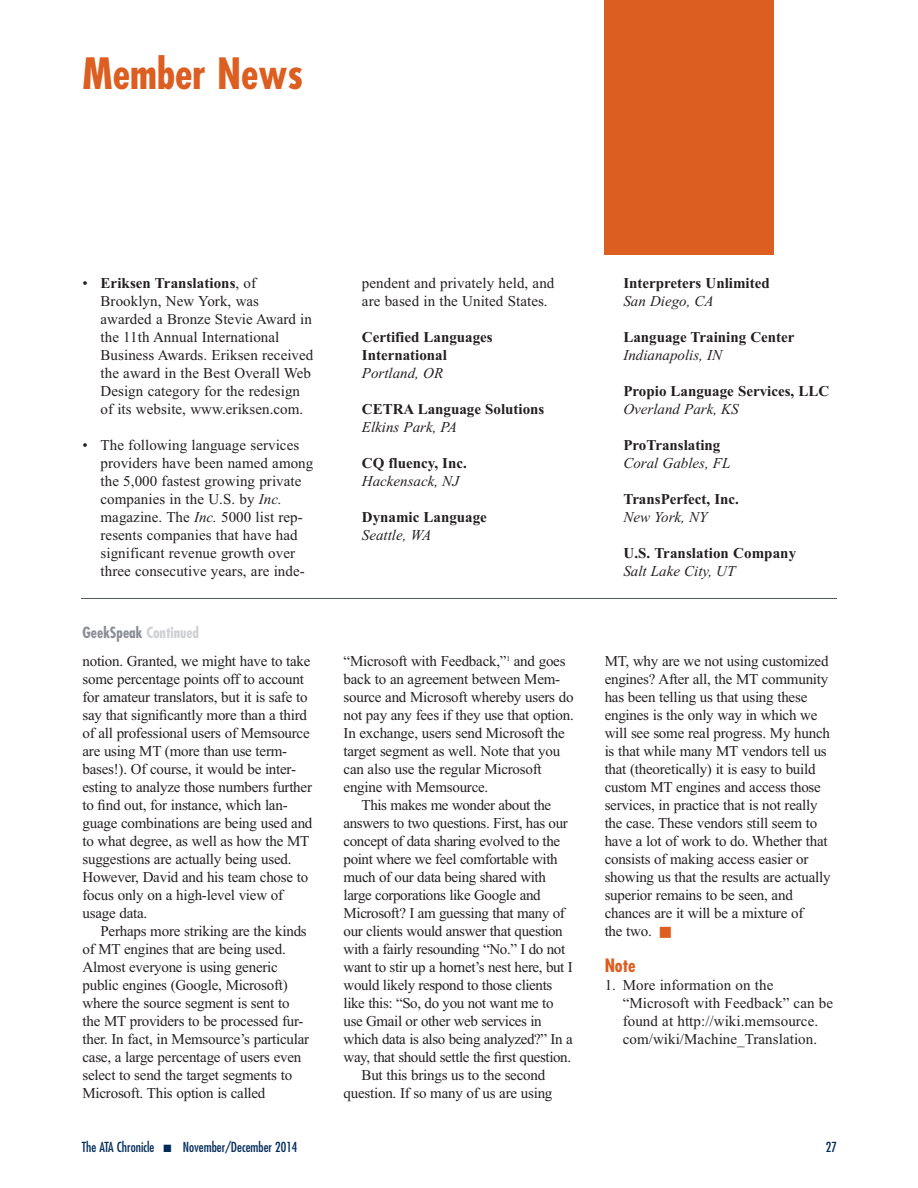
<style>
.page{position:relative;width:918px;height:1188px;background:#fff}
.page>*{position:absolute;margin:0;border:0;box-sizing:border-box;transform-origin:0 0}
.t1{font:700 condensed 42px "Futura";color:#dc5e20}
.t2{font:700 condensed 18px "Futura";color:#dc5e20}
.t3{font:15px/18px "Times New Roman";letter-spacing:-.015em;color:#231f20}
.t4{font:15px/18px "Times New Roman";letter-spacing:.005em;color:#231f20}
.t5{font:700 15px/18px "Times New Roman";color:#231f20}
.t6{font:italic 15px "Times New Roman";color:#231f20}
.t7{font:700 condensed 15px "Futura";color:#8b8e95}
.t8{font:condensed 13.5px "Futura";color:#002b59}
.s1{font-weight:700}
.s2{font-style:italic}
.s3{color:#cfd0d3}
.s4{color:#dc5e20}
</style>
<div class="page">
<div style="left:604px;top:0;width:170px;height:254px;background:#dc5e20"></div>
<hr style="left:81px;top:598px;width:756px;height:1px;background:#545861">
<h1 class="t1" style="left:82px;top:56px;width:222px">Member News</h1>
<p class="t4" style="left:101px;top:275px;width:214px;text-indent:-18px">• <span class="s1">Eriksen Translations</span>, of<br>Brooklyn, New York, was awarded a Bronze Stevie Award in the 11th Annual International<br>Business Awards. Eriksen received the award in the Best Overall Web<br>Design category for the redesign of its website, www.eriksen.com.</p>
<p class="t4" style="left:101px;top:437px;width:214px;text-indent:-18px">• The following language services providers have been named among the 5,000 fastest growing private companies in the U.S. by <span class="s2">Inc. </span>magazine. The <span class="s2">Inc.</span> 5000 list rep&shy;resents companies that have had significant revenue growth over three consecutive years, are inde-</p>
<p class="t7" style="left:82px;top:626px;width:118px">GeekSpeak <span class="s3">Continued</span></p>
<p class="t3" style="left:82px;top:653px;width:231px">notion. Granted, we might have to take some percentage points off to account for amateur translators, but it is safe to say that significantly more than a third of all professional users of Memsource are using MT (more than use term&shy;bases!). Of course, it would be inter&shy;esting to analyze those numbers further to find out, for instance, which lan&shy;guage combinations are being used and to what degree, as well as how the MT suggestions are actually being used.<br>However, David and his team chose to focus only on a high-level view of usage data.</p>
<p class="t3" style="left:82px;top:923px;width:228px;text-indent:18px">Perhaps more striking are the kinds of MT engines that are being used.<br>Almost everyone is using generic public engines (Google, Microsoft) where the source segment is sent to the MT providers to be processed fur&shy;ther. In fact, in Memsource’s particular case, a large percentage of users even select to send the target segments to Microsoft. This option is called</p>
<p class="t4" style="left:362px;top:275px;width:194px">pendent and privately held, and are based in the United States.</p>
<p class="t5" style="left:362px;top:330px;width:132px">Certified Languages<br>International</p>
<p class="t6" style="left:362px;top:368px;width:83px">Portland, OR</p>
<p class="t5" style="left:362px;top:402px;width:184px">CETRA Language Solutions</p>
<p class="t6" style="left:362px;top:422px;width:97px">Elkins Park, PA</p>
<p class="t5" style="left:362px;top:456px;width:106px">CQ fluency, Inc.</p>
<p class="t6" style="left:362px;top:476px;width:99px">Hackensack, NJ</p>
<p class="t5" style="left:362px;top:510px;width:126px">Dynamic Language</p>
<p class="t6" style="left:362px;top:530px;width:71px">Seattle, WA</p>
<p class="t3" style="left:344px;top:653px;width:232px">“Microsoft with Feedback,”<sup>1</sup> and goes back to an agreement between Mem&shy;source and Microsoft whereby users do not pay any fees if they use that option.<br>In exchange, users send Microsoft the target segment as well. Note that you can also use the regular Microsoft engine with Memsource.</p>
<p class="t3" style="left:362px;top:797px;width:191px">This makes me wonder about the</p>
<p class="t3" style="left:344px;top:815px;width:226px">answers to two questions. First, has our</p>
<p class="t3" style="left:344px;top:833px;width:218px">concept of data sharing evolved to the</p>
<p class="t3" style="left:344px;top:851px;width:216px">point where we feel comfortable with</p>
<p class="t3" style="left:344px;top:869px;width:204px">much of our data being shared with</p>
<p class="t3" style="left:344px;top:887px;width:199px">large corporations like Google and</p>
<p class="t3" style="left:344px;top:905px;width:223px">Microsoft? I am guessing that many of</p>
<p class="t3" style="left:344px;top:923px;width:221px">our clients would answer that question</p>
<p class="t3" style="left:344px;top:941px;width:223px">with a fairly resounding “No.” I do not</p>
<p class="t3" style="left:344px;top:959px;width:231px">want to stir up a hornet’s nest here, but I</p>
<p class="t3" style="left:344px;top:977px;width:210px">would likely respond to those clients</p>
<p class="t3" style="left:344px;top:995px;width:211px">like this: “So, do you not want me to</p>
<p class="t3" style="left:344px;top:1013px;width:200px">use Gmail or other web services in</p>
<p class="t3" style="left:344px;top:1031px;width:231px">which data is also being analyzed?” In a</p>
<p class="t3" style="left:344px;top:1049px;width:229px">way, that should settle the first question.</p>
<p class="t3" style="left:362px;top:1067px;width:185px">But this brings us to the second</p>
<p class="t3" style="left:344px;top:1085px;width:210px">question. If so many of us are using</p>
<p class="t5" style="left:623px;top:276px;width:148px">Interpreters Unlimited</p>
<p class="t6" style="left:623px;top:296px;width:92px">San Diego, CA</p>
<p class="t5" style="left:623px;top:330px;width:173px">Language Training Center</p>
<p class="t6" style="left:623px;top:350px;width:100px">Indianapolis, IN</p>
<p class="t5" style="left:623px;top:384px;width:207px">Propio Language Services, LLC</p>
<p class="t6" style="left:623px;top:404px;width:117px">Overland Park, KS</p>
<p class="t5" style="left:623px;top:438px;width:98px">ProTranslating</p>
<p class="t6" style="left:623px;top:458px;width:109px">Coral Gables, FL</p>
<p class="t5" style="left:623px;top:492px;width:117px">TransPerfect, Inc.</p>
<p class="t6" style="left:623px;top:512px;width:85px">New York, NY</p>
<p class="t5" style="left:623px;top:546px;width:174px">U.S. Translation Company</p>
<p class="t6" style="left:623px;top:566px;width:113px">Salt Lake City, UT</p>
<p class="t3" style="left:605px;top:653px;width:227px">MT, why are we not using customized engines? After all, the MT community has been telling us that using these engines is the only way in which we will see some real progress. My hunch is that while many MT vendors tell us that (theoretically) it is easy to build custom MT engines and access those services, in practice that is not really the case. These vendors still seem to have a lot of work to do. Whether that consists of making access easier or showing us that the results are actually superior remains to be seen, and chances are it will be a mixture of<br>the two. <span class="s4">■</span></p>
<p class="t2" style="left:605px;top:957px;width:33px">Note</p>
<p class="t4" style="left:623px;top:977px;width:212px;text-indent:-18px">1. More information on the “Microsoft with Feedback” can be found at http://wiki.memsource. com/wiki/Machine_Translation.</p>
<p class="t8" style="left:82px;top:1141px;width:217px">The ATA Chronicle ■ November/December 2014</p>
<p class="t8" style="left:826px;top:1141px;width:13px">27</p>
</div>
